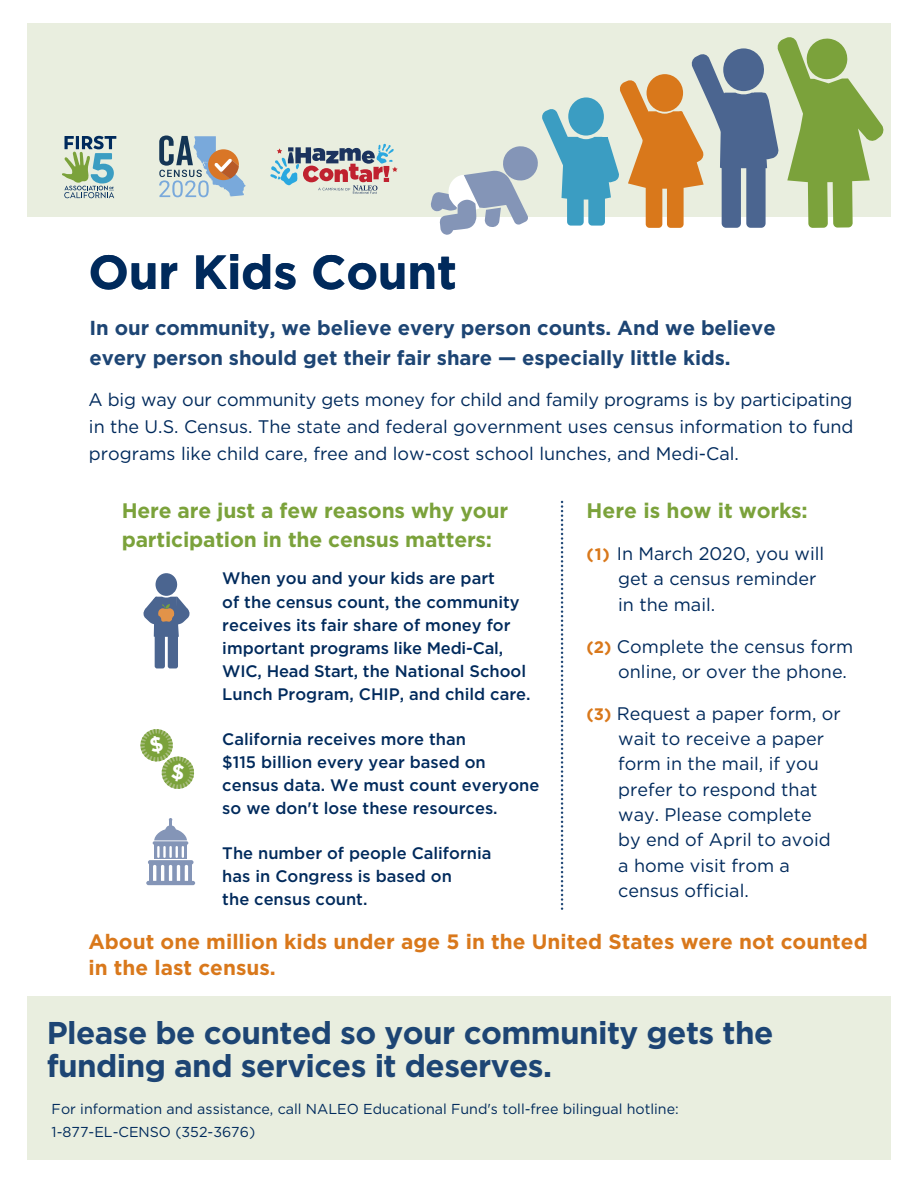
<style>
.page{position:relative;width:918px;height:1188px;background:#fff}
.page>*{position:absolute;margin:0;border:0;box-sizing:border-box;transform-origin:0 0}
.t1{font:700 47.85px "Gotham";letter-spacing:-.005em;color:#002a5c}
.t2{font:700 31.5px/32.8px "Gotham";letter-spacing:-.02em;color:#1d4574}
.t3{font:700 21px/29.1px "Gotham";letter-spacing:-.01em;color:#7ba23b}
.t4{font:700 20.85px/26px "Gotham";color:#d9781b}
.t5{font:700 20.25px/29.8px "Gotham";letter-spacing:-.005em;color:#1d4574}
.t6{font:18.15px/25.3px "Gotham";color:#002a5c}
.t7{font:500 16.65px/23.1px "Gotham";color:#002a5c}
.t8{font:14.4px/22.4px "Gotham";color:#002a5c}
.s1{font-weight:700;font-size:16.65px;color:#d9781b}
</style>
<div class="page">
<div style="left:27px;top:24px;width:864px;height:193px;background:#e5ebd9"></div>
<svg style="left:159px;top:136px;width:87px;height:61px"></svg>
<svg style="left:431px;top:37px;width:453px;height:198px"></svg>
<div style="left:568px;top:97px;width:36px;height:39px;background:#3b9dc2;border-radius:50%"></div>
<svg style="left:62px;top:136px;width:54px;height:62px"></svg>
<svg style="left:561px;top:501px;width:2px;height:409px"></svg>
<div style="left:154px;top:844px;width:33px;height:15px;background:#8495b7"></div>
<svg style="left:157px;top:846px;width:27px;height:12px"></svg>
<svg style="left:153px;top:841px;width:35px;height:4px"></svg>
<svg style="left:149px;top:864px;width:43px;height:17px"></svg>
<hr style="left:169px;top:865px;width:3px;height:17px;background:#fff;border-radius:2px">
<hr style="left:161px;top:865px;width:3px;height:17px;background:#fff;border-radius:2px">
<hr style="left:185px;top:865px;width:3px;height:17px;background:#fff;border-radius:2px">
<hr style="left:153px;top:865px;width:3px;height:17px;background:#fff;border-radius:2px">
<hr style="left:177px;top:865px;width:3px;height:17px;background:#fff;border-radius:2px">
<hr style="left:146px;top:881px;width:49px;height:4px;background:#8495b7;border-radius:2px">
<svg style="left:148px;top:860px;width:46px;height:4px"></svg>
<svg style="left:154px;top:818px;width:33px;height:22px"></svg>
<svg style="left:143px;top:573px;width:47px;height:95px"></svg>
<div style="left:27px;top:997px;width:864px;height:163px;background:#e5ebd9"></div>
<svg style="left:270px;top:144px;width:128px;height:50px"></svg>
<svg style="left:140px;top:729px;width:55px;height:60px"></svg>
<h1 class="t1" style="left:88px;top:243px;width:370px">Our Kids Count</h1>
<p class="t5" style="left:90px;top:313px;width:688px">In our community, we believe every person counts. And we believe every person should get their fair share — especially little kids.</p>
<p class="t6" style="left:88px;top:386px;width:767px;line-height:26.8px;text-align:justify">A big way our community gets money for child and family programs is by participating in the U.S. Census. The state and federal government uses census information to fund programs like child care, free and low-cost school lunches, and Medi-Cal.</p>
<p class="t3" style="left:122px;top:496px;width:388px">Here are just a few reasons why your participation in the census matters:</p>
<p class="t7" style="left:222px;top:567px;width:310px">When you and your kids are part<br>of the census count, the community receives its fair share of money for important programs like Medi-Cal, WIC, Head Start, the National School Lunch Program, CHIP, and child care.</p>
<p class="t7" style="left:222px;top:727px;width:319px">California receives more than<br>$115 billion every year based on census data. We must count everyone so we don't lose these resources.</p>
<p class="t7" style="left:222px;top:841px;width:271px">The number of people California has in Congress is based on<br>the census count.</p>
<p class="t3" style="left:587px;top:496px;width:223px">Here is how it works:</p>
<p class="t6" style="left:618px;top:541px;width:208px;text-indent:-32px"><span class="s1">(1)</span> In March 2020, you will get a census reminder in the mail.</p>
<p class="t6" style="left:618px;top:633px;width:236px;text-indent:-32px"><span class="s1">(2)</span> Complete the census form online, or over the phone.</p>
<p class="t6" style="left:618px;top:701px;width:224px;text-indent:-32px"><span class="s1">(3)</span> Request a paper form, or wait to receive a paper form in the mail, if you prefer to respond that way. Please complete<br>by end of April to avoid a home visit from a census official.</p>
<p class="t4" style="left:88px;top:929px;width:781px">About one million kids under age 5 in the United States were not counted in the last census.</p>
<h2 class="t2" style="left:47px;top:1016px;width:728px">Please be counted so your community gets the funding and services it deserves.</h2>
<p class="t8" style="left:52px;top:1098px;width:629px">For information and assistance, call NALEO Educational Fund's toll-free bilingual hotline:<br>1-877-EL-CENSO (352-3676)</p>
</div>
